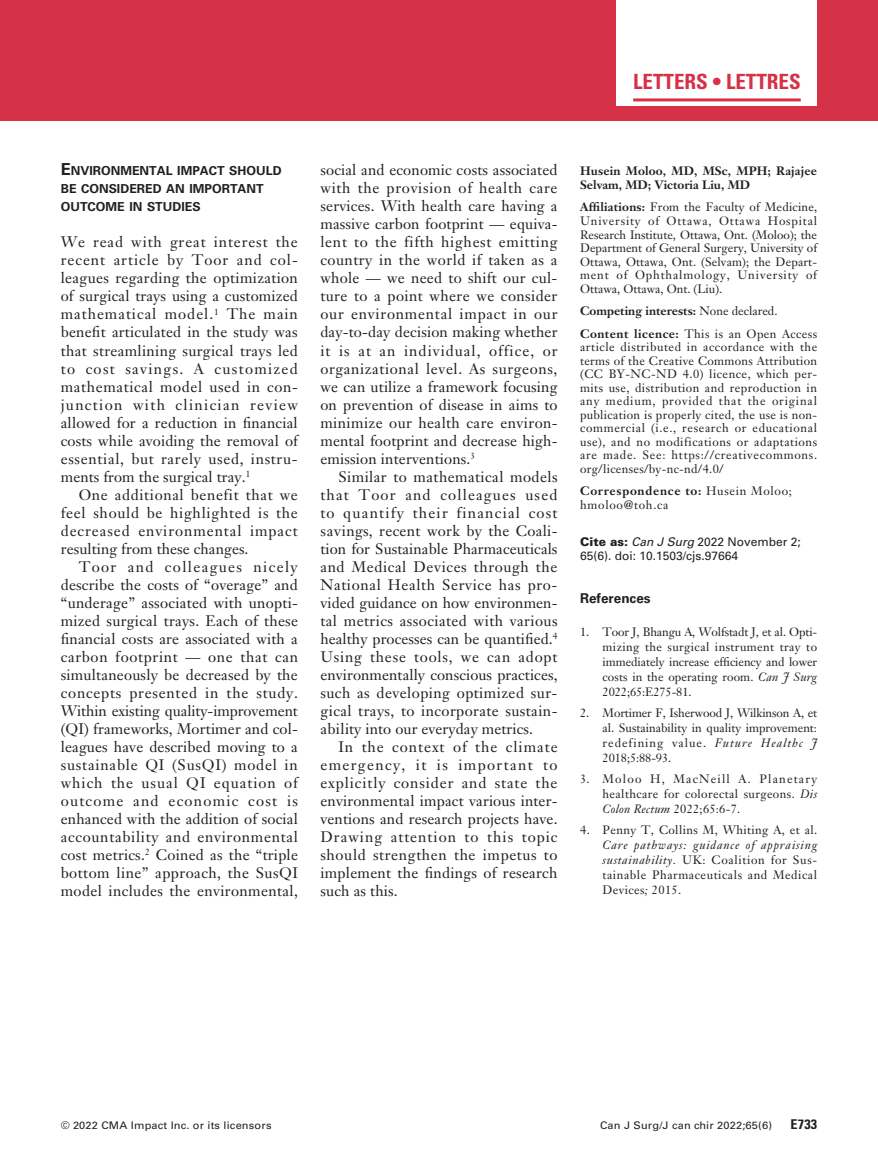
<style>
.page{position:relative;width:878px;height:1175px;background:#fff}
.page>*{position:absolute;margin:0;border:0;box-sizing:border-box;transform-origin:0 0}
.t1{font:700 condensed 21px "Univers LT Std";color:#d63247}
.t2{font:15px/18px "Janson Text LT Std";letter-spacing:.02em;color:#231f20;text-align:justify}
.t3{font:700 13.5px "Univers LT Std";color:#231f20}
.t4{font:700 condensed 13.5px "Univers LT Std";color:#231f20;scale:1.05 1}
.t5{font:700 12.3px/18px "Univers LT Std";color:#231f20}
.t6{font:12px/13.5px "Janson Text LT Std";letter-spacing:.03em;color:#231f20;text-align:justify}
.t7{font:700 12px/13.5px "Janson Text LT Std";color:#231f20}
.t8{font:12px/14.4px "Univers LT Std";color:#231f20}
.t9{font:12px/13.5px "Janson Text LT Std";letter-spacing:.06em;color:#231f20}
.t10{font:10.5px "Univers LT Std";letter-spacing:.015em;color:#231f20;scale:1.05 1}
.s1{font-size:16.5px}
.s2{font-weight:700}
.s3{font-weight:400}
.s4{font-weight:900}
.s5{font-style:italic}
</style>
<div class="page">
<div style="left:0;top:0;width:878px;height:120px;background:#d63247"></div>
<div style="left:616px;top:0;width:201px;height:106px;background:#fff"></div>
<hr style="left:633px;top:98px;width:167px;height:3px;background:#d63247">
<h1 class="t1" style="left:633px;top:69px;width:169px">LETTERS • LETTRES</h1>
<p class="t5" style="left:61px;top:162px;width:222px"><span class="s1">E</span>NVIRONMENTAL IMPACT SHOULD<br>BE CONSIDERED AN IMPORTANT<br>OUTCOME IN STUDIES</p>
<p class="t2" style="left:61px;top:233px;width:239px">We read with great interest the recent article by Toor and col&shy;leagues regarding the optimization of surgical trays using a customized mathematical model.<sup>1</sup> The main benefit articulated in the study was that streamlining surgical trays led to cost savings. A customized mathematical model used in con&shy;junction with clinician review allowed for a reduction in financial costs while avoiding the removal of essential, but rarely used, instru&shy;ments from the surgical tray.<sup>1</sup></p>
<p class="t2" style="left:61px;top:485px;width:238px;text-indent:18px">One additional benefit that we feel should be highlighted is the decreased environmental impact resulting from these changes.</p>
<p class="t2" style="left:61px;top:557px;width:239px;text-indent:18px">Toor and colleagues nicely describe the costs of “overage” and “underage” associated with unopti&shy;mized surgical trays. Each of these financial costs are associated with a carbon footprint — one that can simultaneously be decreased by the concepts presented in the study.<br>Within existing quality-improvement (QI) frameworks, Mortimer and col&shy;leagues have described moving to a sustainable QI (SusQI) model in which the usual QI equation of outcome and economic cost is enhanced with the addition of social accountability and environmental cost metrics.<sup>2</sup> Coined as the “triple bottom line” approach, the SusQI model includes the environmental,</p>
<p class="t2" style="left:320px;top:161px;width:239px">social and economic costs associated with the provision of health care services. With health care having a massive carbon footprint — equiva&shy;lent to the fifth highest emitting country in the world if taken as a whole — we need to shift our cul&shy;ture to a point where we consider our environmental impact in our day-to-day decision making whether it is at an individual, office, or organizational level. As surgeons, we can utilize a framework focusing on prevention of disease in aims to minimize our health care environ&shy;mental footprint and decrease high&shy;emission interventions.<sup>3</sup></p>
<p class="t2" style="left:320px;top:467px;width:239px;text-indent:18px">Similar to mathematical models that Toor and colleagues used to quantify their financial cost savings, recent work by the Coali&shy;tion for Sustainable Pharmaceuticals and Medical Devices through the National Health Service has pro&shy;vided guidance on how environmen&shy;tal metrics associated with various healthy processes can be quantified.<sup>4<br></sup>Using these tools, we can adopt environmentally conscious practices, such as developing optimized sur&shy;gical trays, to incorporate sustain&shy;ability into our everyday metrics.</p>
<p class="t2" style="left:320px;top:737px;width:239px;text-indent:18px">In the context of the climate emergency, it is important to explicitly consider and state the environmental impact various inter&shy;ventions and research projects have.<br>Drawing attention to this topic should strengthen the impetus to implement the findings of research such as this.</p>
<p class="t7" style="left:580px;top:164px;width:238px">Husein Moloo, MD, MSc, MPH; Rajajee<br>Selvam, MD; Victoria Liu, MD</p>
<p class="t6" style="left:580px;top:200px;width:239px"><span class="s2">Affiliations:</span> From the Faculty of Medicine, University of Ottawa, Ottawa Hospital Research Institute, Ottawa, Ont. (Moloo); the Department of General Surgery, University of Ottawa, Ottawa, Ont. (Selvam); the Depart&shy;ment of Ophthalmology, University of Ottawa, Ottawa, Ont. (Liu).</p>
<p class="t7" style="left:580px;top:299px;width:239px;line-height:22.5px">Competing interests: <span class="s3">None declared.<br></span>Content licence: <span class="s3">This is an Open Access</span></p>
<p class="t6" style="left:580px;top:340px;width:239px">article distributed in accordance with the terms of the Creative Commons Attribution (CC BY-NC-ND 4.0) licence, which per&shy;mits use, distribution and reproduction in any medium, provided that the original publication is properly cited, the use is non&shy;commercial (i.e., research or educational use), and no modifications or adaptations are made. See: https://creativecommons. org/licenses/by-nc-nd/4.0/</p>
<p class="t9" style="left:580px;top:484px;width:213px"><span class="s2">Correspondence to:</span> Husein Moloo; hmoloo@toh.ca</p>
<p class="t8" style="left:580px;top:534px;width:222px"><span class="s4">Cite as:</span> <span class="s5">Can J Surg</span> 2022 November 2;<br>65(6). doi: 10.1503/cjs.97664</p>
<p class="t3" style="left:580px;top:590px;width:72px">References</p>
<p class="t6" style="left:602px;top:624px;width:216px;line-height:15px;text-indent:-22px">1. Toor J, Bhangu A, Wolfstadt J, et al. Opti&shy;mizing the surgical instrument tray to immediately increase efficiency and lower costs in the operating room. <span class="s5">Can J Surg </span>2022;65:E275-81.</p>
<p class="t6" style="left:602px;top:705px;width:216px;line-height:15px;text-indent:-22px">2. Mortimer F, Isherwood J, Wilkinson A, et al. Sustainability in quality improvement: redefining value. <span class="s5">Future Healthc J </span>2018;5:88-93.</p>
<p class="t6" style="left:602px;top:771px;width:216px;line-height:15px;text-indent:-22px">3. Moloo H, MacNeill A. Planetary healthcare for colorectal surgeons. <span class="s5">Dis Colon Rectum</span> 2022;65:6-7.</p>
<p class="t6" style="left:580px;top:823px;width:238px">4. Penny T, Collins M, Whiting A, et al.</p>
<p class="t6" style="left:602px;top:837px;width:216px;line-height:15px"><span class="s5">Care pathways: guidance of appraising sustainability.</span> UK: Coalition for Sus&shy;tainable Pharmaceuticals and Medical Devices<span class="s5">;</span> 2015.</p>
<p class="t10" style="left:61px;top:1119px;width:202px">© 2022 CMA Impact Inc. or its licensors</p>
<p class="t10" style="left:600px;top:1119px;width:165px">Can J Surg/J can chir 2022;65(6)</p>
<p class="t4" style="left:790px;top:1116px;width:27px">E733</p>
</div>
